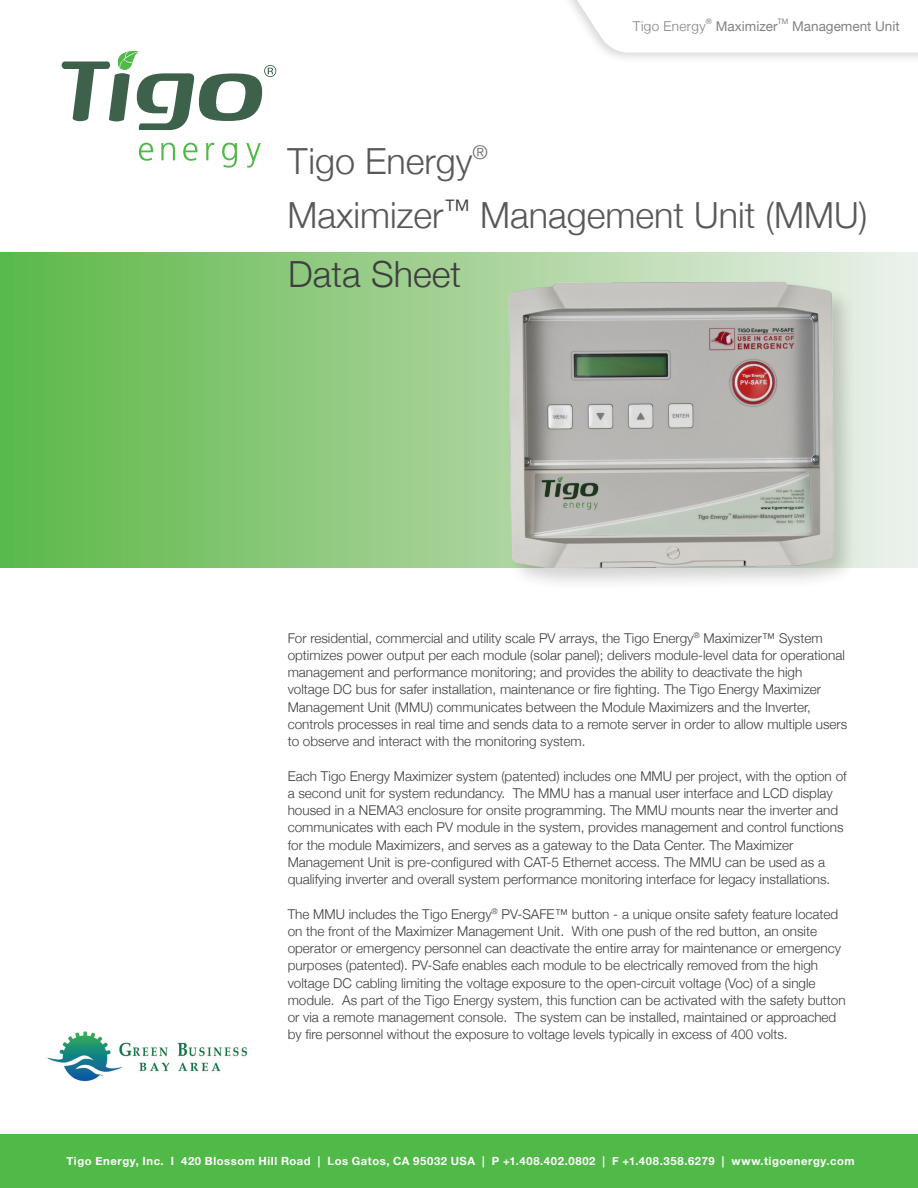
<style>
.page{position:relative;width:918px;height:1188px;background:#fff}
.page>*{position:absolute;margin:0;border:0;box-sizing:border-box;transform-origin:0 0}
.Main_large_Title{font:300 36px "Helvetica Neue";color:#57585a}
.t1{font:300 36px "Helvetica Neue";color:#3e3e3f}
.t2{font:300 13.5px/17.2px "Helvetica Neue";color:#3e3e3f}
.t3{font:13.5px "Helvetica Neue";color:#808285}
.t4{font:300 13.5px "Helvetica Neue";letter-spacing:.025em;color:#808285}
.t5{font:700 11.25px "Helvetica Neue";letter-spacing:.05em;color:#fff}
.t6{font:7.5px "Helvetica Neue";color:#808285}
</style>
<div class="page">
<svg style="left:0;top:252px;width:918px;height:316px"></svg>
<div style="left:0;top:1134px;width:918px;height:54px;background:#51b948"></div>
<img style="left:47px;top:1031px;width:200px;height:51px">
<div style="left:561px;top:0;width:357px;height:64px;background:#6c6d70;opacity:.25"></div>
<svg style="left:566px;top:0;width:352px;height:53px"></svg>
<img style="left:432px;top:252px;width:479px;height:331px">
<svg style="left:139px;top:143px;width:14px;height:18px"></svg>
<svg style="left:161px;top:143px;width:14px;height:17px"></svg>
<svg style="left:183px;top:143px;width:15px;height:18px"></svg>
<svg style="left:206px;top:143px;width:8px;height:17px"></svg>
<svg style="left:222px;top:143px;width:15px;height:25px"></svg>
<svg style="left:246px;top:143px;width:15px;height:25px"></svg>
<svg style="left:62px;top:51px;width:214px;height:79px"></svg>
<p class="t6" style="left:706px;top:17px;width:7px">®</p>
<p class="t6" style="left:778px;top:17px;width:12px">TM</p>
<p class="t4" style="left:633px;top:18px;width:74px">Tigo Energy</p>
<p class="t3" style="left:716px;top:18px;width:63px">Maximizer</p>
<p class="t3" style="left:792px;top:18px;width:109px">Management Unit</p>
<p class="Main_large_Title" style="left:288px;top:140px;width:202px">Tigo Energy<sup>®</sup></p>
<p class="Main_large_Title" style="left:288px;top:194px;width:582px">Maximizer<sup>™</sup> Management Unit (MMU)</p>
<p class="t1" style="left:288px;top:253px;width:174px">Data Sheet</p>
<p class="t2" style="left:288px;top:629px;width:561px">For residential, commercial and utility scale PV arrays, the Tigo Energy<sup>®</sup> Maximizer™ System optimizes power output per each module (solar panel); delivers module-level data for operational management and performance monitoring; and provides the ability to deactivate the high voltage DC bus for safer installation, maintenance or fire fighting. The Tigo Energy Maximizer Management Unit (MMU) communicates between the Module Maximizers and the Inverter, controls processes in real time and sends data to a remote server in order to allow multiple users to observe and interact with the monitoring system.</p>
<p class="t2" style="left:288px;top:767px;width:560px">Each Tigo Energy Maximizer system (patented) includes one MMU per project, with the option of a second unit for system redundancy. The MMU has a manual user interface and LCD display housed in a NEMA3 enclosure for onsite programming. The MMU mounts near the inverter and communicates with each PV module in the system, provides management and control functions for the module Maximizers, and serves as a gateway to the Data Center. The Maximizer Management Unit is pre-configured with CAT-5 Ethernet access. The MMU can be used as a qualifying inverter and overall system performance monitoring interface for legacy installations.</p>
<p class="t2" style="left:288px;top:905px;width:559px">The MMU includes the Tigo Energy<sup>®</sup> PV-SAFE™ button - a unique onsite safety feature located on the front of the Maximizer Management Unit. With one push of the red button, an onsite operator or emergency personnel can deactivate the entire array for maintenance or emergency purposes (patented). PV-Safe enables each module to be electrically removed from the high voltage DC cabling limiting the voltage exposure to the open-circuit voltage (Voc) of a single module. As part of the Tigo Energy system, this function can be activated with the safety button or via a remote management console. The system can be installed, maintained or approached by fire personnel without the exposure to voltage levels typically in excess of 400 volts.</p>
<p class="t5" style="left:67px;top:1154px;width:790px">Tigo Energy, Inc. I 420 Blossom Hill Road | Los Gatos, CA 95032 USA | P +1.408.402.0802 | F +1.408.358.6279 | www.tigoenergy.com</p>
</div>
